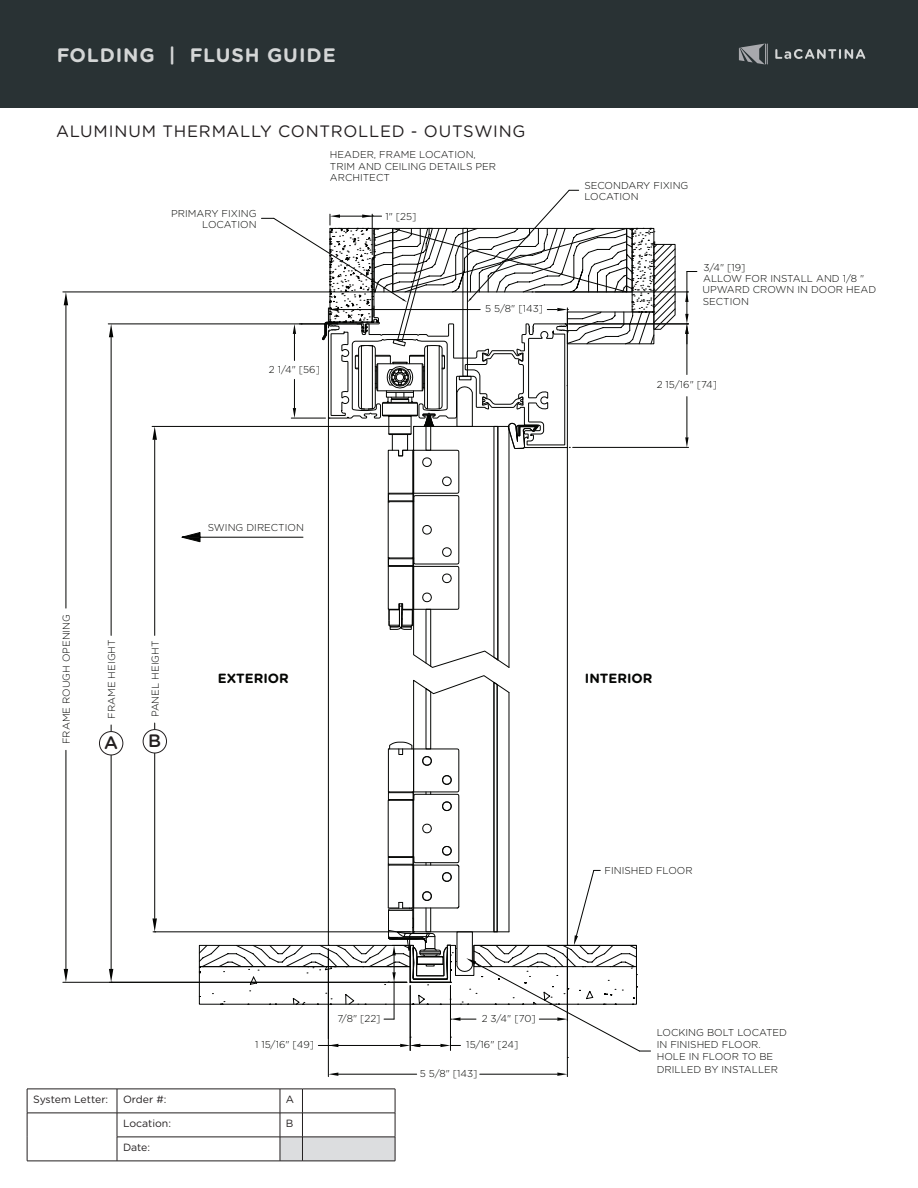
<style>
.page{position:relative;width:918px;height:1188px;background:#fff}
.page>*{position:absolute;margin:0;border:0;box-sizing:border-box;transform-origin:0 0}
.t1{font:700 19.5px "Gotham Rounded";letter-spacing:.045em;color:#fff}
.t2{font:500 18px "Gotham Rounded";color:#231f20}
.t3{font:16.5px "Gotham Rounded";letter-spacing:.04em;color:#231f20}
.t4{font:700 13.35px "Gotham Rounded";color:#040503}
.t5{font:10.5px "Gotham Rounded";color:#231f20}
.t6{font:300 10.05px/11.4px "Gotham Rounded";color:#040503}
</style>
<div class="page">
<div style="left:0;top:0;width:918px;height:108px;background:#293234"></div>
<svg style="left:739px;top:43px;width:29px;height:22px"></svg>
<svg style="left:775px;top:49px;width:90px;height:10px"></svg>
<svg style="left:27px;top:1089px;width:369px;height:73px"></svg>
<hr style="left:573px;top:447px;width:116px;height:1px;background:#040503">
<hr style="left:687px;top:397px;width:1px;height:40px;background:#040503">
<hr style="left:687px;top:334px;width:1px;height:41px;background:#040503">
<svg style="left:685px;top:437px;width:4px;height:10px"></svg>
<hr style="left:569px;top:324px;width:120px;height:1px;background:#040503">
<hr style="left:535px;top:292px;width:154px;height:1px;background:#040503">
<hr style="left:687px;top:272px;width:1px;height:44px;background:#040503">
<svg style="left:685px;top:292px;width:4px;height:10px"></svg>
<svg style="left:685px;top:314px;width:4px;height:30px"></svg>
<hr style="left:328px;top:949px;width:1px;height:128px;background:#040503">
<hr style="left:567px;top:949px;width:1px;height:128px;background:#040503">
<hr style="left:338px;top:1074px;width:79px;height:1px;background:#040503">
<hr style="left:480px;top:1074px;width:77px;height:1px;background:#040503">
<svg style="left:328px;top:1073px;width:10px;height:3px"></svg>
<svg style="left:557px;top:1073px;width:10px;height:3px"></svg>
<hr style="left:63px;top:292px;width:309px;height:1px;background:#040503">
<hr style="left:63px;top:982px;width:344px;height:1px;background:#040503">
<hr style="left:66px;top:305px;width:1px;height:303px;background:#040503">
<hr style="left:66px;top:750px;width:1px;height:219px;background:#040503">
<svg style="left:64px;top:292px;width:4px;height:13px"></svg>
<svg style="left:64px;top:969px;width:4px;height:13px"></svg>
<hr style="left:152px;top:426px;width:258px;height:1px;background:#040503">
<hr style="left:153px;top:932px;width:257px;height:1px;background:#040503">
<hr style="left:154px;top:440px;width:1px;height:195px;background:#040503">
<hr style="left:154px;top:723px;width:1px;height:195px;background:#040503">
<svg style="left:152px;top:426px;width:5px;height:14px"></svg>
<svg style="left:152px;top:918px;width:5px;height:15px"></svg>
<hr style="left:108px;top:324px;width:219px;height:1px;background:#040503">
<hr style="left:111px;top:337px;width:1px;height:298px;background:#040503">
<hr style="left:111px;top:725px;width:1px;height:244px;background:#040503">
<svg style="left:109px;top:324px;width:4px;height:13px"></svg>
<svg style="left:109px;top:969px;width:4px;height:14px"></svg>
<hr style="left:328px;top:418px;width:1px;height:527px;background:#040503">
<hr style="left:567px;top:447px;width:1px;height:498px;background:#040503">
<svg style="left:180px;top:190px;width:495px;height:478px"></svg>
<svg style="left:199px;top:675px;width:452px;height:383px"></svg>
<div style="left:99px;top:732px;width:24px;height:23px;background:#fff;border-radius:50%"></div>
<div style="left:99px;top:731px;width:24px;height:24px;border:1px solid #231f20;border-radius:50%"></div>
<div style="left:143px;top:730px;width:24px;height:23px;background:#fff;border-radius:50%"></div>
<div style="left:143px;top:729px;width:24px;height:24px;border:1px solid #231f20;border-radius:50%"></div>
<h1 class="t1" style="left:56px;top:41px;width:281px">FOLDING | FLUSH GUIDE</h1>
<p class="t3" style="left:56px;top:120px;width:471px">ALUMINUM THERMALLY CONTROLLED - OUTSWING</p>
<p class="t6" style="left:171px;top:208px;width:87px;line-height:10.8px;text-align:right">PRIMARY FIXING<br>LOCATION</p>
<p class="t6" style="left:330px;top:149px;width:168px">HEADER, FRAME LOCATION,<br>TRIM AND CEILING DETAILS PER<br>ARCHITECT</p>
<p class="t6" style="left:385px;top:210px;width:32px">1" [25]</p>
<p class="t6" style="left:269px;top:363px;width:53px">2 1/4" [56]</p>
<p class="t6" style="left:485px;top:302px;width:59px">5 5/8" [143]</p>
<p class="t6" style="left:584px;top:180px;width:106px;line-height:10.8px">SECONDARY FIXING<br>LOCATION</p>
<p class="t6" style="left:703px;top:261px;width:175px">3/4" [19]<br>ALLOW FOR INSTALL AND 1/8 "<br>UPWARD CROWN IN DOOR HEAD<br>SECTION</p>
<p class="t6" style="left:657px;top:378px;width:62px">2 15/16" [74]</p>
<p class="t6" style="left:208px;top:521px;width:98px">SWING DIRECTION</p>
<p class="t6" style="left:60px;top:744px;width:132px;rotate:-90deg">FRAME ROUGH OPENING</p>
<p class="t6" style="left:105px;top:719px;width:81px;rotate:-90deg">FRAME HEIGHT</p>
<p class="t6" style="left:149px;top:717px;width:78px;rotate:-90deg">PANEL HEIGHT</p>
<p class="t2" style="left:104px;top:730px;width:15px">A</p>
<p class="t2" style="left:148px;top:728px;width:14px">B</p>
<p class="t4" style="left:218px;top:668px;width:73px">EXTERIOR</p>
<p class="t4" style="left:585px;top:668px;width:69px">INTERIOR</p>
<p class="t6" style="left:255px;top:1038px;width:61px">1 15/16" [49]</p>
<p class="t6" style="left:337px;top:1012px;width:45px">7/8" [22]</p>
<p class="t6" style="left:482px;top:1012px;width:56px">2 3/4" [70]</p>
<p class="t6" style="left:466px;top:1038px;width:54px">15/16" [24]</p>
<p class="t6" style="left:420px;top:1067px;width:59px">5 5/8" [143]</p>
<p class="t6" style="left:605px;top:865px;width:90px">FINISHED FLOOR</p>
<p class="t6" style="left:657px;top:1026px;width:132px;line-height:12.3px">LOCKING BOLT LOCATED<br>IN FINISHED FLOOR.<br>HOLE IN FLOOR TO BE<br>DRILLED BY INSTALLER</p>
<p class="t5" style="left:33px;top:1092px;width:77px">System Letter:</p>
<p class="t5" style="left:123px;top:1092px;width:45px">Order #:</p>
<p class="t5" style="left:286px;top:1092px;width:10px">A</p>
<p class="t5" style="left:123px;top:1116px;width:50px">Location:</p>
<p class="t5" style="left:286px;top:1116px;width:9px">B</p>
<p class="t5" style="left:123px;top:1140px;width:29px">Date:</p>
</div>
